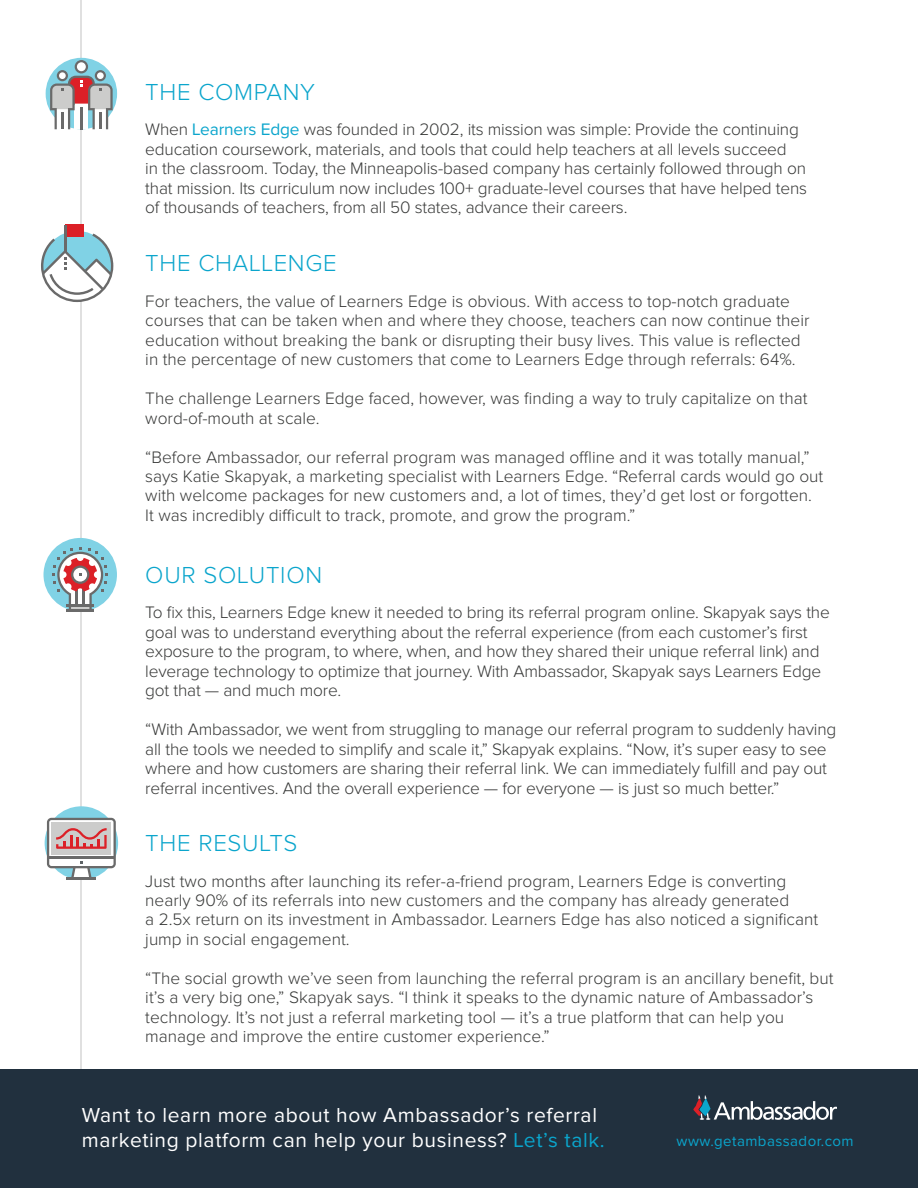
<style>
.page{position:relative;width:918px;height:1188px;background:#fff}
.page>*{position:absolute;margin:0;border:0;box-sizing:border-box;transform-origin:0 0}
.t1{font:300 24px "Proxima Nova";letter-spacing:.03em;color:#0ba5cc}
.t2{font:21px/25.2px "Proxima Nova";letter-spacing:.03em;color:#fff}
.t3{font:300 17.25px/19.5px "Proxima Nova";color:#373837}
.t4{font:15px "Proxima Nova";letter-spacing:.03em;color:#0ba5cc}
.s1{font-weight:400;color:#0ba5cc}
.s2{color:#0ba5cc}
</style>
<div class="page">
<hr style="left:81px;top:0;width:1px;height:1080px;background:#c3c3c3">
<div style="left:0;top:1069px;width:918px;height:119px;background:#21303e"></div>
<svg style="left:693px;top:1095px;width:144px;height:25px"></svg>
<div style="left:46px;top:58px;width:71px;height:71px;background:#80d2e5;border-radius:50%"></div>
<svg style="left:50px;top:60px;width:63px;height:69px"></svg>
<div style="left:65px;top:225px;width:18px;height:12px;background:#dc2027"></div>
<hr style="left:64px;top:225px;width:2px;height:26px;background:#6a6a6a">
<svg style="left:41px;top:234px;width:72px;height:68px"></svg>
<div style="left:44px;top:538px;width:73px;height:73px;background:#80d2e5;border-radius:50%"></div>
<hr style="left:66px;top:609px;width:28px;height:2px;background:#6a6a6a">
<svg style="left:53px;top:547px;width:55px;height:62px"></svg>
<svg style="left:45px;top:806px;width:73px;height:74px"></svg>
<hr style="left:66px;top:877px;width:30px;height:3px;background:#6a6a6a">
<svg style="left:47px;top:818px;width:69px;height:59px"></svg>
<h1 class="t1" style="left:145px;top:81px;width:171px">THE COMPANY</h1>
<p class="t3" style="left:145px;top:120px;width:663px">When <span class="s1">Learners Edge</span> was founded in 2002, its mission was simple: Provide the continuing education coursework, materials, and tools that could help teachers at all levels succeed<br>in the classroom. Today, the Minneapolis-based company has certainly followed through on that mission. Its curriculum now includes 100+ graduate-level courses that have helped tens of thousands of teachers, from all 50 states, advance their careers.</p>
<h1 class="t1" style="left:145px;top:252px;width:193px">THE CHALLENGE</h1>
<p class="t3" style="left:145px;top:292px;width:666px">For teachers, the value of Learners Edge is obvious. With access to top-notch graduate courses that can be taken when and where they choose, teachers can now continue their education without breaking the bank or disrupting their busy lives. This value is reflected in the percentage of new customers that come to Learners Edge through referrals: 64%.</p>
<p class="t3" style="left:145px;top:389px;width:664px">The challenge Learners Edge faced, however, was finding a way to truly capitalize on that word-of-mouth at scale.</p>
<p class="t3" style="left:145px;top:448px;width:680px">“Before Ambassador, our referral program was managed offline and it was totally manual,” says Katie Skapyak, a marketing specialist with Learners Edge. “Referral cards would go out with welcome packages for new customers and, a lot of times, they’d get lost or forgotten.<br>It was incredibly difficult to track, promote, and grow the program.”</p>
<h1 class="t1" style="left:145px;top:564px;width:178px">OUR SOLUTION</h1>
<p class="t3" style="left:145px;top:603px;width:686px">To fix this, Learners Edge knew it needed to bring its referral program online. Skapyak says the goal was to understand everything about the referral experience (from each customer’s first exposure to the program, to where, when, and how they shared their unique referral link) and leverage technology to optimize that journey. With Ambassador, Skapyak says Learners Edge got that — and much more.</p>
<p class="t3" style="left:145px;top:720px;width:693px">“With Ambassador, we went from struggling to manage our referral program to suddenly having all the tools we needed to simplify and scale it,” Skapyak explains. “Now, it’s super easy to see where and how customers are sharing their referral link. We can immediately fulfill and pay out referral incentives. And the overall experience — for everyone — is just so much better.”</p>
<h1 class="t1" style="left:145px;top:832px;width:154px">THE RESULTS</h1>
<p class="t3" style="left:145px;top:872px;width:674px">Just two months after launching its refer-a-friend program, Learners Edge is converting nearly 90% of its referrals into new customers and the company has already generated<br>a 2.5x return on its investment in Ambassador. Learners Edge has also noticed a significant jump in social engagement.</p>
<p class="t3" style="left:145px;top:969px;width:690px">“The social growth we’ve seen from launching the referral program is an ancillary benefit, but it’s a very big one,” Skapyak says. “I think it speaks to the dynamic nature of Ambassador’s technology. It’s not just a referral marketing tool — it’s a true platform that can help you manage and improve the entire customer experience.”</p>
<p class="t2" style="left:82px;top:1103px;width:524px">Want to learn more about how Ambassador’s referral marketing platform can help your business? <span class="s2">Let’s talk.</span></p>
<p class="t4" style="left:677px;top:1134px;width:179px">www.getambassador.com</p>
</div>
